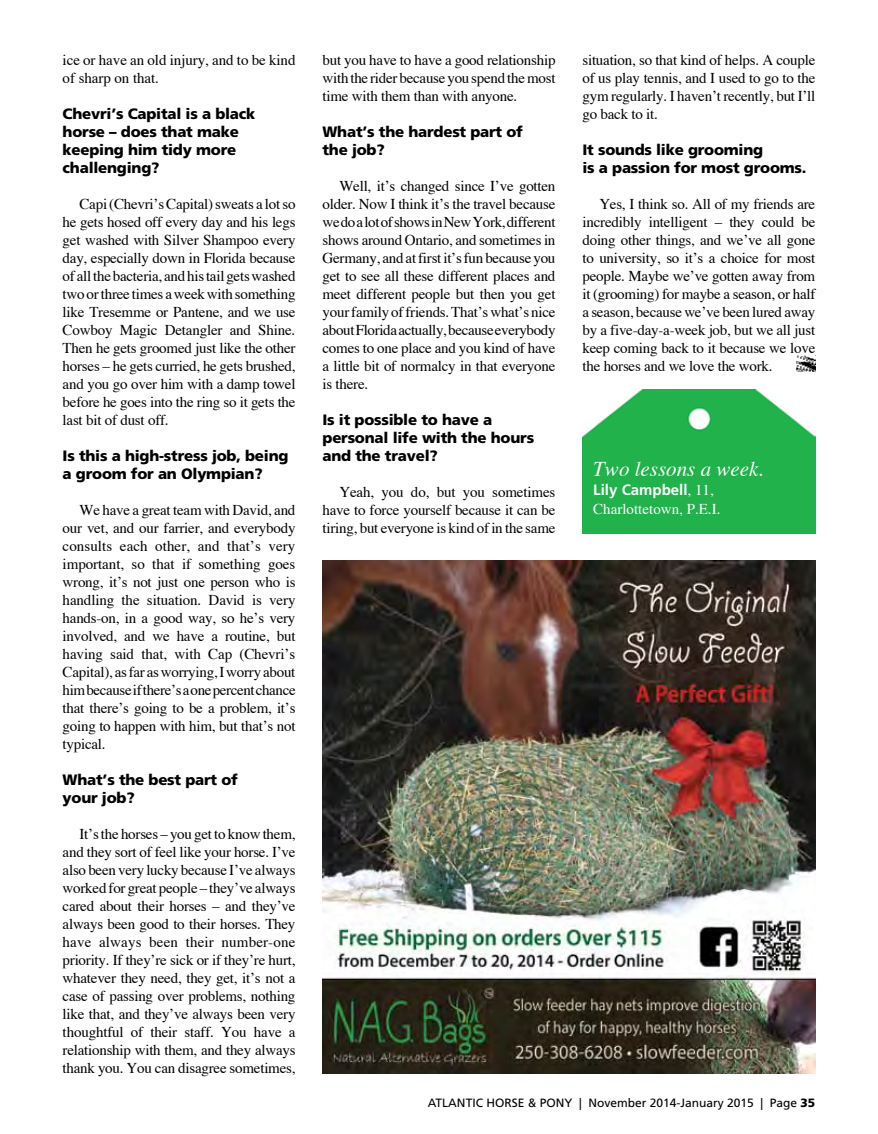
<style>
.page{position:relative;width:878px;height:1134px;background:#fff}
.page>*{position:absolute;margin:0;border:0;box-sizing:border-box;transform-origin:0 0}
.t1{font:italic 21px "Times";color:#fff}
.t2{font:15px/18px "Times";letter-spacing:-.015em;color:#000;text-align:justify}
.t3{font:900 15px/18px "Frutiger";letter-spacing:-.015em;color:#000}
.t4{font:15px/18.8px "Times";color:#fff}
.t5{font:12px "Frutiger";color:#000}
.s1{font-family:"Frutiger";font-weight:700}
.s2{font-weight:900}
</style>
<div class="page">
<img style="left:796px;top:356px;width:19px;height:16px">
<img style="left:582px;top:390px;width:233px;height:144px">
<img style="left:322px;top:560px;width:493px;height:513px">
<p class="t2" style="left:63px;top:52px;width:234px">ice or have an old injury, and to be kind of sharp on that.</p>
<p class="t3" style="left:63px;top:105px;width:194px">Chevri’s Capital is a black horse – does that make keeping him tidy more challenging?</p>
<p class="t2" style="left:63px;top:196px;width:234px;text-indent:17px">Capi (Chevri’s Capital) sweats a lot so he gets hosed off every day and his legs get washed with Silver Shampoo every day, especially down in Florida because of all the bacteria, and his tail gets washed two or three times a week with something like Tresemme or Pantene, and we use Cowboy Magic Detangler and Shine.<br>Then he gets groomed just like the other horses – he gets curried, he gets brushed, and you go over him with a damp towel before he goes into the ring so it gets the last bit of dust off.</p>
<p class="t3" style="left:63px;top:447px;width:227px">Is this a high-stress job, being a groom for an Olympian?</p>
<p class="t2" style="left:63px;top:502px;width:234px;text-indent:17px">We have a great team with David, and our vet, and our farrier, and everybody consults each other, and that’s very important, so that if something goes wrong, it’s not just one person who is handling the situation. David is very hands-on, in a good way, so he’s very involved, and we have a routine, but having said that, with Cap (Chevri’s Capital), as far as worrying, I worry about him because if there’s a one percent chance that there’s going to be a problem, it’s going to happen with him, but that’s not typical.</p>
<p class="t3" style="left:63px;top:771px;width:177px">What’s the best part of your job?</p>
<p class="t2" style="left:63px;top:826px;width:234px;text-indent:17px">It’s the horses – you get to know them, and they sort of feel like your horse. I’ve also been very lucky because I’ve always worked for great people – they’ve always cared about their horses – and they’ve always been good to their horses. They have always been their number-one priority. If they’re sick or if they’re hurt, whatever they need, they get, it’s not a case of passing over problems, nothing like that, and they’ve always been very thoughtful of their staff. You have a relationship with them, and they always thank you. You can disagree sometimes,</p>
<p class="t2" style="left:322px;top:52px;width:234px">but you have to have a good relationship with the rider because you spend the most time with them than with anyone.</p>
<p class="t3" style="left:322px;top:123px;width:202px">What’s the hardest part of the job?</p>
<p class="t2" style="left:322px;top:178px;width:234px;text-indent:17px">Well, it’s changed since I’ve gotten older. Now I think it’s the travel because we do a lot of shows in New York, different shows around Ontario, and sometimes in Germany, and at first it’s fun because you get to see all these different places and meet different people but then you get your family of friends. That’s what’s nice about Florida actually, because everybody comes to one place and you kind of have a little bit of normalcy in that everyone is there.</p>
<p class="t3" style="left:322px;top:411px;width:213px">Is it possible to have a personal life with the hours and the travel?</p>
<p class="t2" style="left:322px;top:484px;width:234px;text-indent:17px">Yeah, you do, but you sometimes have to force yourself because it can be tiring, but everyone is kind of in the same</p>
<p class="t2" style="left:582px;top:52px;width:234px">situation, so that kind of helps. A couple of us play tennis, and I used to go to the gym regularly. I haven’t recently, but I’ll go back to it.</p>
<p class="t3" style="left:582px;top:141px;width:225px">It sounds like grooming<br>is a passion for most grooms.</p>
<p class="t2" style="left:582px;top:196px;width:234px;text-indent:17px">Yes, I think so. All of my friends are incredibly intelligent – they could be doing other things, and we’ve all gone to university, so it’s a choice for most people. Maybe we’ve gotten away from it (grooming) for maybe a season, or half a season, because we’ve been lured away by a five-day-a-week job, but we all just keep coming back to it because we love the horses and we love the work.</p>
<p class="t1" style="left:593px;top:456px;width:172px">Two lessons a week.</p>
<p class="t4" style="left:593px;top:482px;width:129px"><span class="s1">Lily Campbell</span>, 11,<br>Charlottetown, P.E.I.</p>
<p class="t5" style="left:428px;top:1096px;width:389px">ATLANTIC HORSE &amp; PONY | November 2014-January 2015 | Page <span class="s2">35</span></p>
</div>
